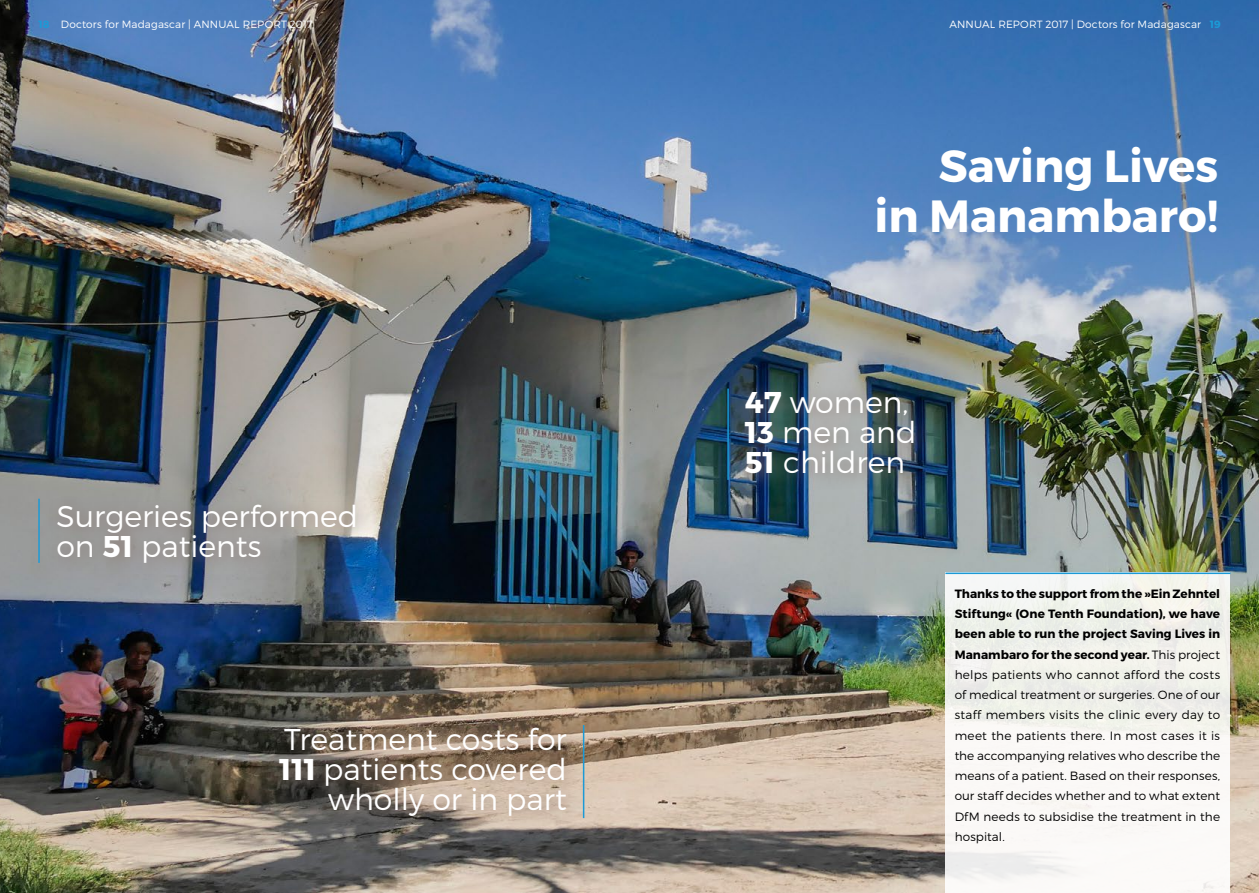
<style>
.page{position:relative;width:1259px;height:893px;background:#fff}
.page>*{position:absolute;margin:0;border:0;box-sizing:border-box;transform-origin:0 0}
.t1{font:700 45px/49.5px "Montserrat";color:#fff;text-align:right}
.t2{font:300 30px/30px "Montserrat";color:#fff}
.t3{font:300 12px/20.2px "Montserrat";letter-spacing:.01em;color:#000;text-align:justify}
.t4{font:300 10.5px "Montserrat";letter-spacing:.015em;color:#fff}
.s1{font-weight:700;color:#1c9ad6}
.s2{font-weight:700}
</style>
<div class="page">
<img style="left:0;top:0;width:1259px;height:893px">
<div style="left:945px;top:573px;width:285px;height:320px;background:linear-gradient(to right,#f4f4f1,#f6f5f1)"></div>
<div style="left:735px;top:381px;width:195px;height:109px;background:#887066;opacity:.75"></div>
<hr style="left:727px;top:389px;width:2px;height:91px;background:#1c9ad6">
<hr style="left:945px;top:573px;width:285px;height:1px;background:#1c9ad6">
<div style="left:47px;top:494px;width:325px;height:85px;background:#887066;opacity:.75"></div>
<hr style="left:38px;top:499px;width:2px;height:64px;background:#1c9ad6">
<div style="left:269px;top:717px;width:313px;height:115px;background:#887066;opacity:.75"></div>
<hr style="left:583px;top:725px;width:1px;height:93px;background:#1c9ad6">
<p class="t4" style="left:38px;top:18px;width:276px"><span class="s1">18</span> Doctors for Madagascar | Annual Report 2017</p>
<p class="t4" style="left:949px;top:18px;width:273px">Annual Report 2017 | Doctors for Madagascar <span class="s1">19</span></p>
<h1 class="t1" style="left:874px;top:142px;width:345px">Saving Lives<br>in Manambaro!</h1>
<h2 class="t2" style="left:56px;top:501px;width:303px">Surgeries performed on <span class="s2">51</span> patients</h2>
<h2 class="t2" style="left:279px;top:724px;width:289px;text-align:right">Treatment costs for<br><span class="s2">111</span> patients covered wholly or in part</h2>
<h2 class="t2" style="left:745px;top:387px;width:173px"><span class="s2">47</span> women,<br><span class="s2">13</span> men and<br><span class="s2">51</span> children</h2>
<p class="t3" style="left:954px;top:583px;width:267px"><span class="s2">Thanks to the support from the »Ein Zehntel Stiftung« (One Tenth Foundation), we have been able to run the project Saving Lives in Manambaro for the second year.</span> This project helps patients who cannot afford the costs of medical treatment or surgeries. One of our staff members visits the clinic every day to meet the patients there. In most cases it is the accompanying relatives who describe the means of a patient. Based on their responses, our staff decides whether and to what extent DfM needs to subsidise the treatment in the hospital.</p>
</div>
